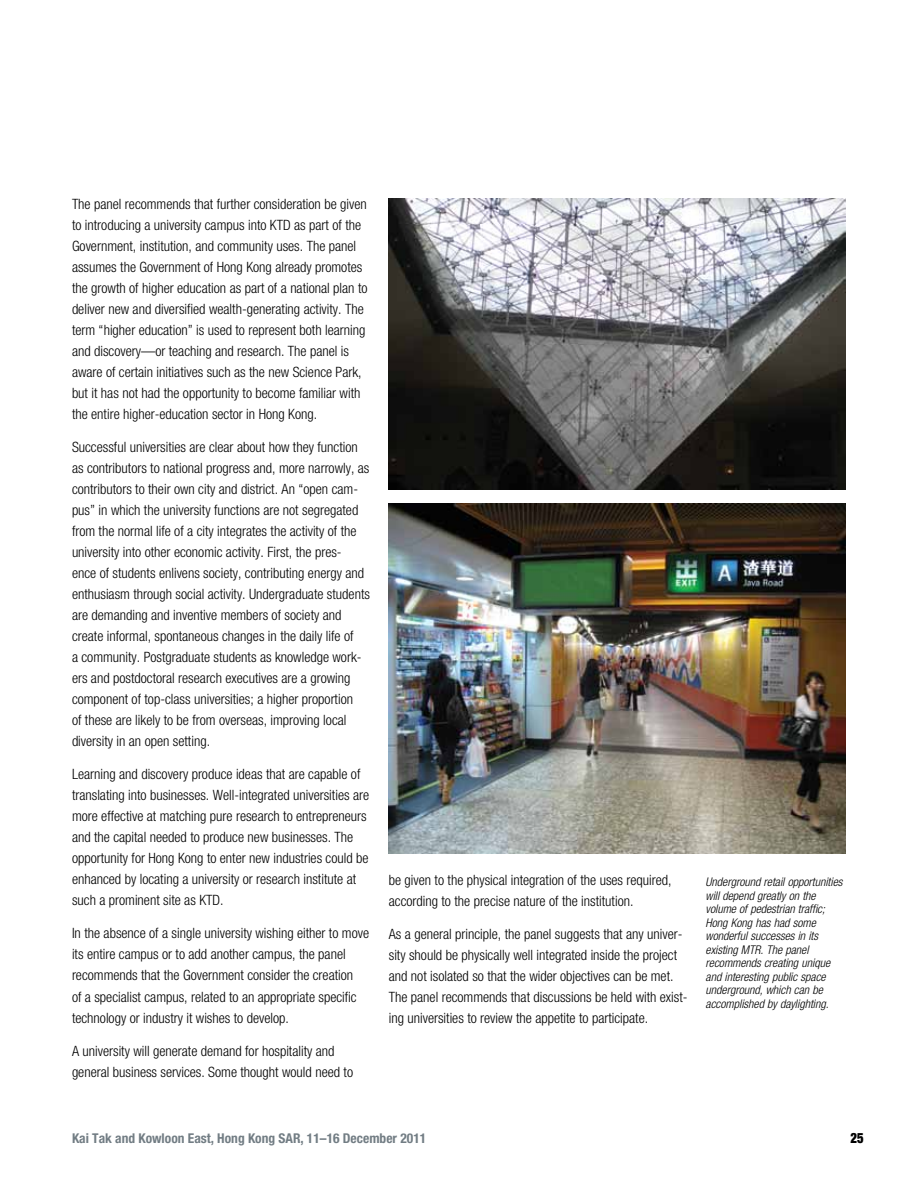
<style>
.page{position:relative;width:918px;height:1188px;background:#fff}
.page>*{position:absolute;margin:0;border:0;box-sizing:border-box;transform-origin:0 0}
.t1{font:300 condensed 14.25px/21px "Helvetica Neue";color:#000}
.t2{font:900 condensed 14.25px "Helvetica Neue";color:#000;scale:.9 1}
.t3{font:700 condensed 13.5px "Helvetica Neue";color:#727d84}
.t4{font:italic 300 condensed 12px/13.5px "Helvetica Neue";color:#000}
</style>
<div class="page">
<img style="left:389px;top:504px;width:457px;height:349px">
<img style="left:389px;top:198px;width:457px;height:292px">
<p class="t1" style="left:72px;top:194px;width:297px">The panel recommends that further consideration be given to introducing a university campus into KTD as part of the Government, institution, and community uses. The panel assumes the Government of Hong Kong already promotes the growth of higher education as part of a national plan to deliver new and diversified wealth-generating activity. The term “higher education” is used to represent both learning and discovery—or teaching and research. The panel is aware of certain initiatives such as the new Science Park, but it has not had the opportunity to become familiar with the entire higher-education sector in Hong Kong.</p>
<p class="t1" style="left:72px;top:437px;width:299px">Successful universities are clear about how they function as contributors to national progress and, more narrowly, as contributors to their own city and district. An “open cam&shy;pus” in which the university functions are not segregated from the normal life of a city integrates the activity of the university into other economic activity. First, the pres-<br>ence of students enlivens society, contributing energy and enthusiasm through social activity. Undergraduate students are demanding and inventive members of society and create informal, spontaneous changes in the daily life of<br>a community. Postgraduate students as knowledge work&shy;ers and postdoctoral research executives are a growing component of top-class universities; a higher proportion<br>of these are likely to be from overseas, improving local diversity in an open setting.</p>
<p class="t1" style="left:72px;top:764px;width:299px">Learning and discovery produce ideas that are capable of translating into businesses. Well-integrated universities are more effective at matching pure research to entrepreneurs and the capital needed to produce new businesses. The opportunity for Hong Kong to enter new industries could be enhanced by locating a university or research institute at such a prominent site as KTD.</p>
<p class="t1" style="left:72px;top:923px;width:299px">In the absence of a single university wishing either to move its entire campus or to add another campus, the panel recommends that the Government consider the creation<br>of a specialist campus, related to an appropriate specific technology or industry it wishes to develop.</p>
<p class="t1" style="left:72px;top:1040px;width:283px">A university will generate demand for hospitality and general business services. Some thought would need to</p>
<p class="t1" style="left:389px;top:870px;width:284px">be given to the physical integration of the uses required, according to the precise nature of the institution.</p>
<p class="t1" style="left:389px;top:924px;width:300px">As a general principle, the panel suggests that any univer&shy;sity should be physically well integrated inside the project and not isolated so that the wider objectives can be met.<br>The panel recommends that discussions be held with exist&shy;ing universities to review the appetite to participate.</p>
<p class="t4" style="left:706px;top:875px;width:138px">Underground retail opportunities will depend greatly on the volume of pedestrian traffic;<br>Hong Kong has had some wonderful successes in its existing MTR. The panel recommends creating unique and interesting public space underground, which can be accomplished by daylighting.</p>
<p class="t3" style="left:72px;top:1130px;width:356px">Kai Tak and Kowloon East, Hong Kong SAR, 11–16 December 2011</p>
<p class="t2" style="left:851px;top:1129px;width:16px">25</p>
</div>
